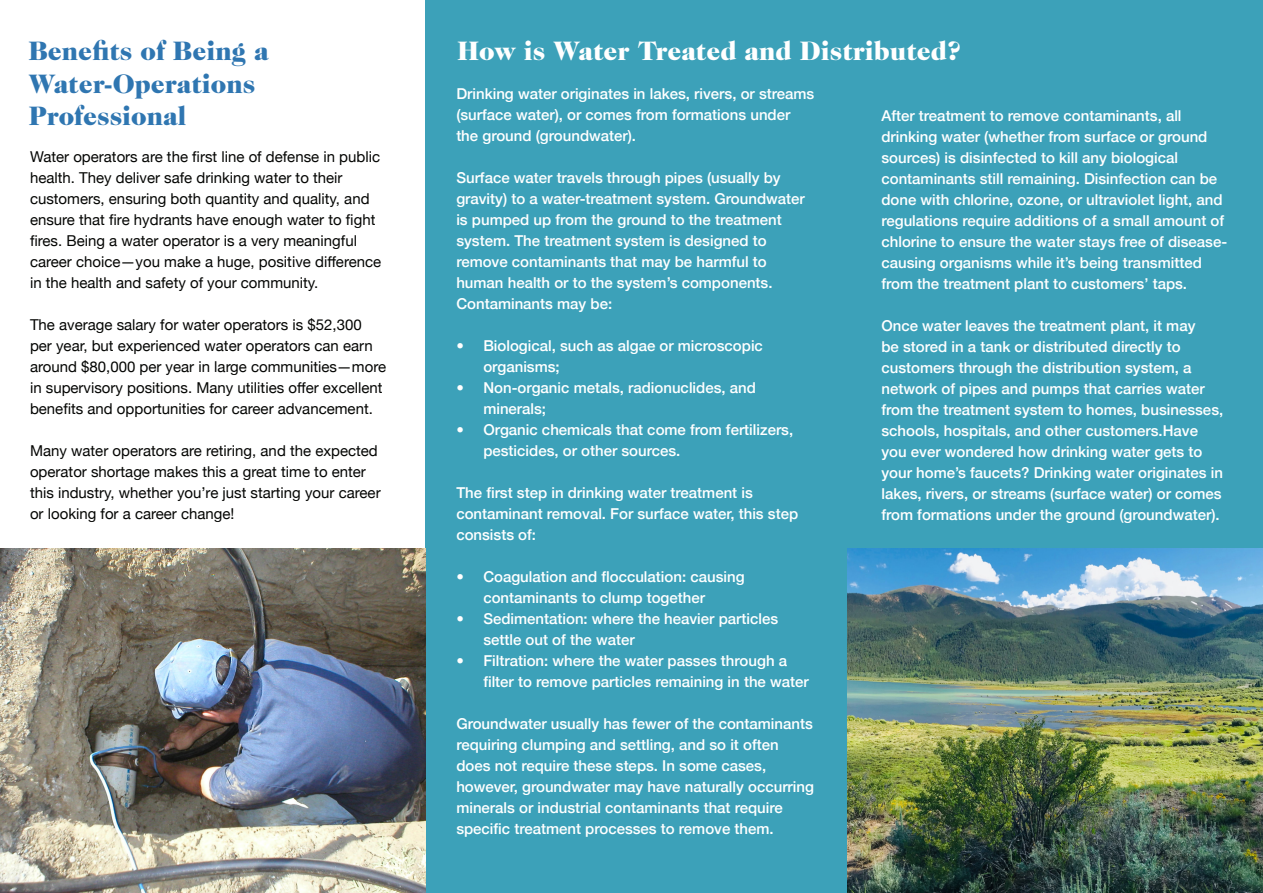
<style>
.page{position:relative;width:1263px;height:893px;background:#fff}
.page>*{position:absolute;margin:0;border:0;box-sizing:border-box;transform-origin:0 0}
.Sub_Heading_3{font:900 27px/32.4px "Caslon 224 Std";color:#2f76b1}
.Sub_Heading_3-2{font:900 27px "Caslon 224 Std";color:#fff}
.Body_Text{font:500 15px/21px "Helvetica Neue";color:#fff}
.Body_Text-2{font:15px/21px "Helvetica Neue";color:#040503}
</style>
<div class="page">
<div style="left:425px;top:0;width:838px;height:893px;background:#3ca1b9"></div>
<img style="left:0;top:549px;width:425px;height:344px">
<img style="left:847px;top:549px;width:416px;height:344px">
<p class="Sub_Heading_3" style="left:29px;top:35px;width:241px">Benefits of Being a<br>Water-Operations<br>Professional</p>
<p class="Body_Text-2" style="left:30px;top:147px;width:353px">Water operators are the first line of defense in public health. They deliver safe drinking water to their customers, ensuring both quantity and quality, and ensure that fire hydrants have enough water to fight fires. Being a water operator is a very meaningful career choice—you make a huge, positive difference in the health and safety of your community.</p>
<p class="Body_Text-2" style="left:30px;top:315px;width:358px">The average salary for water operators is $52,300 per year, but experienced water operators can earn around $80,000 per year in large communities—more in supervisory positions. Many utilities offer excellent benefits and opportunities for career advancement.</p>
<p class="Body_Text-2" style="left:30px;top:441px;width:352px">Many water operators are retiring, and the expected operator shortage makes this a great time to enter this industry, whether you’re just starting your career or looking for a career change!</p>
<p class="Sub_Heading_3-2" style="left:458px;top:35px;width:506px">How is Water Treated and Distributed?</p>
<p class="Body_Text" style="left:456px;top:82px;width:359px">Drinking water originates in lakes, rivers, or streams (surface water), or comes from formations under the ground (groundwater).</p>
<p class="Body_Text" style="left:456px;top:166px;width:350px">Surface water travels through pipes (usually by gravity) to a water-treatment system. Groundwater is pumped up from the ground to the treatment system. The treatment system is designed to remove contaminants that may be harmful to human health or to the system’s components.<br>Contaminants may be:</p>
<p class="Body_Text" style="left:483px;top:334px;width:281px;text-indent:-27px">• Biological, such as algae or microscopic organisms;</p>
<p class="Body_Text" style="left:483px;top:376px;width:274px;text-indent:-27px">• Non-organic metals, radionuclides, and minerals;</p>
<p class="Body_Text" style="left:483px;top:418px;width:311px;text-indent:-27px">• Organic chemicals that come from fertilizers, pesticides, or other sources.</p>
<p class="Body_Text" style="left:456px;top:481px;width:343px">The first step in drinking water treatment is contaminant removal. For surface water, this step consists of:</p>
<p class="Body_Text" style="left:483px;top:565px;width:263px;text-indent:-27px">• Coagulation and flocculation: causing contaminants to clump together</p>
<p class="Body_Text" style="left:483px;top:607px;width:296px;text-indent:-27px">• Sedimentation: where the heavier particles settle out of the water</p>
<p class="Body_Text" style="left:483px;top:649px;width:327px;text-indent:-27px">• Filtration: where the water passes through a filter to remove particles remaining in the water</p>
<p class="Body_Text" style="left:456px;top:712px;width:359px">Groundwater usually has fewer of the contaminants requiring clumping and settling, and so it often does not require these steps. In some cases, however, groundwater may have naturally occurring minerals or industrial contaminants that require specific treatment processes to remove them.</p>
<p class="Body_Text" style="left:881px;top:104px;width:347px">After treatment to remove contaminants, all drinking water (whether from surface or ground sources) is disinfected to kill any biological contaminants still remaining. Disinfection can be done with chlorine, ozone, or ultraviolet light, and regulations require additions of a small amount of chlorine to ensure the water stays free of disease&shy;causing organisms while it’s being transmitted from the treatment plant to customers’ taps.</p>
<p class="Body_Text" style="left:881px;top:314px;width:343px">Once water leaves the treatment plant, it may<br>be stored in a tank or distributed directly to customers through the distribution system, a network of pipes and pumps that carries water from the treatment system to homes, businesses, schools, hospitals, and other customers.Have you ever wondered how drinking water gets to your home’s faucets? Drinking water originates in lakes, rivers, or streams (surface water) or comes from formations under the ground (groundwater).</p>
</div>
